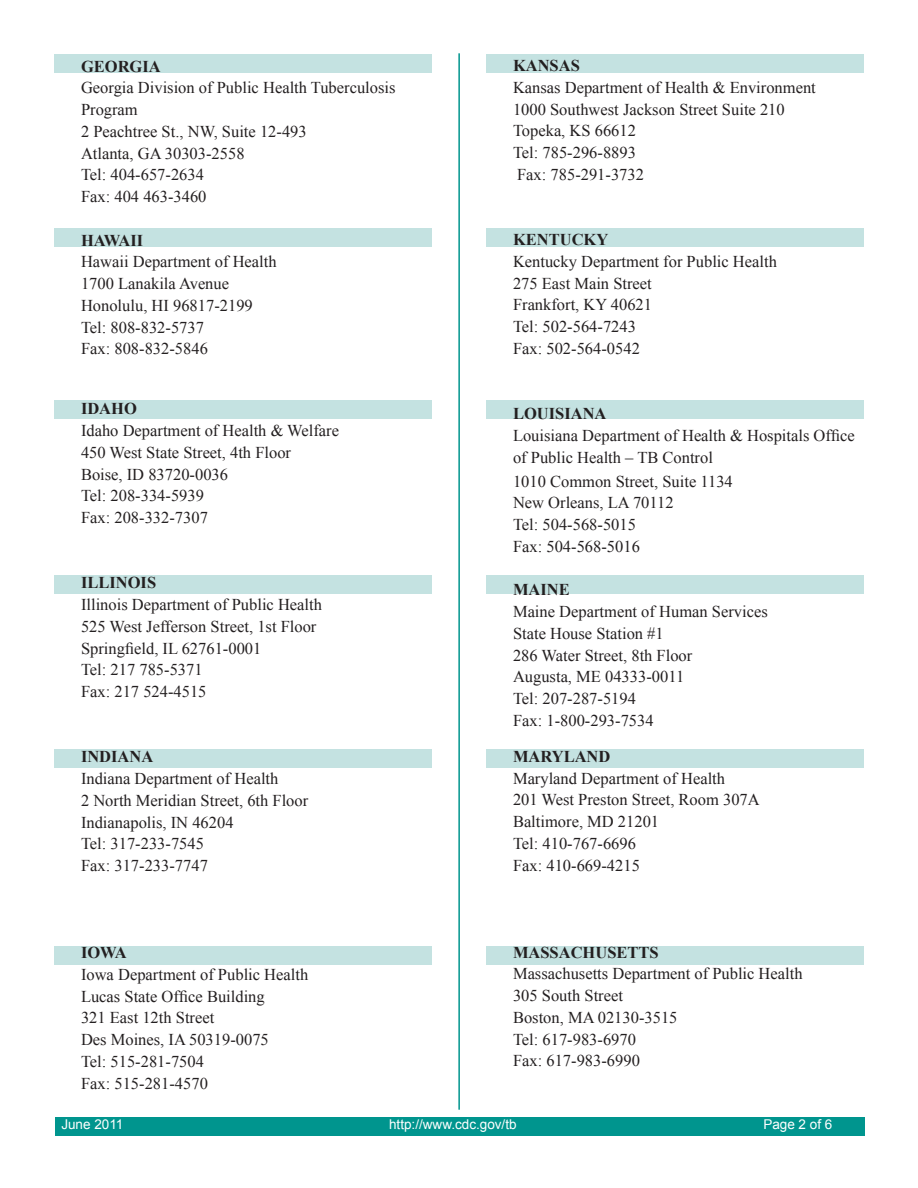
<style>
.page{position:relative;width:918px;height:1188px;background:#fff}
.page>*{position:absolute;margin:0;border:0;box-sizing:border-box;transform-origin:0 0}
.Body_text{font:16.5px/24px "Times New Roman";color:#231f20}
.Body_text-2{font:700 16.5px "Times New Roman";color:#231f20}
.t1{font:13.5px "Arial";color:#fff}
.s1{font-weight:700}
</style>
<div class="page">
<div style="left:55px;top:1117px;width:810px;height:19px;background:#00958e"></div>
<div style="left:486px;top:946px;width:378px;height:19px;background:#c4e2e1"></div>
<div style="left:54px;top:946px;width:378px;height:19px;background:#c4e2e1"></div>
<div style="left:486px;top:749px;width:378px;height:19px;background:#c4e2e1"></div>
<div style="left:486px;top:576px;width:378px;height:18px;background:#c4e2e1"></div>
<div style="left:486px;top:400px;width:378px;height:19px;background:#c4e2e1"></div>
<div style="left:486px;top:228px;width:378px;height:19px;background:#c4e2e1"></div>
<div style="left:486px;top:54px;width:378px;height:19px;background:#c4e2e1"></div>
<div style="left:54px;top:749px;width:378px;height:19px;background:#c4e2e1"></div>
<div style="left:54px;top:576px;width:378px;height:18px;background:#c4e2e1"></div>
<div style="left:54px;top:400px;width:378px;height:19px;background:#c4e2e1"></div>
<div style="left:54px;top:228px;width:378px;height:19px;background:#c4e2e1"></div>
<div style="left:54px;top:54px;width:378px;height:19px;background:#c4e2e1"></div>
<hr style="left:458px;top:53px;width:2px;height:1057px;background:#00958e">
<p class="Body_text-2" style="left:81px;top:55px;width:81px">GEORGIA</p>
<p class="Body_text" style="left:81px;top:76px;width:316px">Georgia Division of Public Health Tuberculosis</p>
<p class="Body_text" style="left:81px;top:97px;width:58px">Program</p>
<p class="Body_text" style="left:81px;top:119px;width:227px">2 Peachtree St., NW, Suite 12-493</p>
<p class="Body_text" style="left:81px;top:141px;width:165px">Atlanta, GA 30303-2558</p>
<p class="Body_text" style="left:81px;top:163px;width:125px">Tel: 404-657-2634</p>
<p class="Body_text" style="left:81px;top:184px;width:127px">Fax: 404 463-3460</p>
<p class="Body_text-2" style="left:81px;top:229px;width:64px">HAWAII</p>
<p class="Body_text" style="left:81px;top:250px;width:197px">Hawaii Department of Health</p>
<p class="Body_text" style="left:81px;top:271px;width:150px">1700 Lanakila Avenue</p>
<p class="Body_text" style="left:81px;top:293px;width:173px">Honolulu, HI 96817-2199</p>
<p class="Body_text" style="left:81px;top:315px;width:125px">Tel: 808-832-5737</p>
<p class="Body_text" style="left:81px;top:337px;width:128px">Fax: 808-832-5846</p>
<p class="Body_text-2" style="left:81px;top:398px;width:57px">IDAHO</p>
<p class="Body_text" style="left:81px;top:418px;width:260px">Idaho Department of Health &amp; Welfare</p>
<p class="Body_text" style="left:81px;top:440px;width:212px">450 West State Street, 4th Floor</p>
<p class="Body_text" style="left:81px;top:462px;width:149px">Boise, ID 83720-0036</p>
<p class="Body_text" style="left:81px;top:484px;width:125px">Tel: 208-334-5939</p>
<p class="Body_text" style="left:81px;top:505px;width:128px">Fax: 208-332-7307</p>
<p class="Body_text-2" style="left:81px;top:572px;width:77px">ILLINOIS</p>
<p class="Body_text" style="left:81px;top:592px;width:243px">Illinois Department of Public Health</p>
<p class="Body_text" style="left:81px;top:614px;width:237px">525 West Jefferson Street, 1st Floor</p>
<p class="Body_text" style="left:81px;top:636px;width:182px">Springfield, IL 62761-0001</p>
<p class="Body_text" style="left:81px;top:658px;width:123px">Tel: 217 785-5371</p>
<p class="Body_text" style="left:81px;top:679px;width:127px">Fax: 217 524-4515</p>
<p class="Body_text-2" style="left:81px;top:746px;width:74px">INDIANA</p>
<p class="Body_text" style="left:81px;top:766px;width:199px">Indiana Department of Health</p>
<p class="Body_text" style="left:81px;top:788px;width:229px">2 North Meridian Street, 6th Floor</p>
<p class="Body_text" style="left:81px;top:810px;width:154px">Indianapolis, IN 46204</p>
<p class="Body_text" style="left:81px;top:832px;width:125px">Tel: 317-233-7545</p>
<p class="Body_text" style="left:81px;top:853px;width:128px">Fax: 317-233-7747</p>
<p class="Body_text-2" style="left:81px;top:941px;width:47px">IOWA</p>
<p class="Body_text" style="left:81px;top:962px;width:229px">Iowa Department of Public Health</p>
<p class="Body_text" style="left:81px;top:984px;width:185px">Lucas State Office Building</p>
<p class="Body_text" style="left:81px;top:1006px;width:135px">321 East 12th Street</p>
<p class="Body_text" style="left:81px;top:1027px;width:189px">Des Moines, IA 50319-0075</p>
<p class="Body_text" style="left:81px;top:1049px;width:125px">Tel: 515-281-7504</p>
<p class="Body_text" style="left:81px;top:1071px;width:128px">Fax: 515-281-4570</p>
<p class="Body_text-2" style="left:513px;top:54px;width:68px">KANSAS</p>
<p class="Body_text" style="left:513px;top:75px;width:304px">Kansas Department of Health &amp; Environment</p>
<p class="Body_text" style="left:513px;top:97px;width:273px">1000 Southwest Jackson Street Suite 210</p>
<p class="Body_text" style="left:513px;top:119px;width:125px">Topeka, KS 66612</p>
<p class="Body_text" style="left:513px;top:140px;width:125px">Tel: 785-296-8893</p>
<p class="Body_text" style="left:517px;top:162px;width:128px">Fax: 785-291-3732</p>
<p class="Body_text-2" style="left:513px;top:228px;width:97px">KENTUCKY</p>
<p class="Body_text" style="left:513px;top:249px;width:265px">Kentucky Department for Public Health</p>
<p class="Body_text" style="left:513px;top:271px;width:140px">275 East Main Street</p>
<p class="Body_text" style="left:513px;top:293px;width:141px">Frankfort, KY 40621</p>
<p class="Body_text" style="left:513px;top:314px;width:125px">Tel: 502-564-7243</p>
<p class="Body_text" style="left:513px;top:336px;width:128px">Fax: 502-564-0542</p>
<p class="Body_text-2" style="left:513px;top:402px;width:95px">LOUISIANA</p>
<p class="Body_text" style="left:513px;top:423px;width:343px">Louisiana Department of Health &amp; Hospitals Office</p>
<p class="Body_text" style="left:513px;top:445px;width:221px">of Public Health – TB Control<br>1010 Common Street, Suite 1134</p>
<p class="Body_text" style="left:513px;top:491px;width:162px">New Orleans, LA 70112</p>
<p class="Body_text" style="left:513px;top:512px;width:125px">Tel: 504-568-5015</p>
<p class="Body_text" style="left:513px;top:534px;width:128px">Fax: 504-568-5016</p>
<p class="Body_text-2" style="left:513px;top:578px;width:58px">MAINE</p>
<p class="Body_text" style="left:513px;top:599px;width:256px">Maine Department of Human Services</p>
<p class="Body_text" style="left:513px;top:621px;width:152px">State House Station #1</p>
<p class="Body_text" style="left:513px;top:643px;width:181px">286 Water Street, 8th Floor</p>
<p class="Body_text" style="left:513px;top:665px;width:173px">Augusta, ME 04333-0011</p>
<p class="Body_text" style="left:513px;top:686px;width:125px">Tel: 207-287-5194</p>
<p class="Body_text" style="left:513px;top:702px;width:142px;line-height:36px">Fax: 1-800-293-7534<br><span class="s1">MARYLAND</span></p>
<p class="Body_text" style="left:513px;top:766px;width:214px">Maryland Department of Health</p>
<p class="Body_text" style="left:513px;top:788px;width:248px">201 West Preston Street, Room 307A</p>
<p class="Body_text" style="left:513px;top:809px;width:148px">Baltimore, MD 21201</p>
<p class="Body_text" style="left:513px;top:831px;width:125px">Tel: 410-767-6696</p>
<p class="Body_text" style="left:513px;top:853px;width:128px">Fax: 410-669-4215</p>
<p class="Body_text-2" style="left:513px;top:941px;width:147px">MASSACHUSETTS</p>
<p class="Body_text" style="left:513px;top:962px;width:291px">Massachusetts Department of Public Health</p>
<p class="Body_text" style="left:513px;top:983px;width:112px">305 South Street</p>
<p class="Body_text" style="left:513px;top:1005px;width:166px">Boston, MA 02130-3515</p>
<p class="Body_text" style="left:513px;top:1027px;width:125px">Tel: 617-983-6970</p>
<p class="Body_text" style="left:513px;top:1049px;width:128px">Fax: 617-983-6990</p>
<p class="t1" style="left:61px;top:1115px;width:64px">June 2011</p>
<p class="t1" style="left:389px;top:1115px;width:129px">http://www.cdc.gov/tb</p>
<p class="t1" style="left:763px;top:1115px;width:71px">Page 2 of 6</p>
</div>
